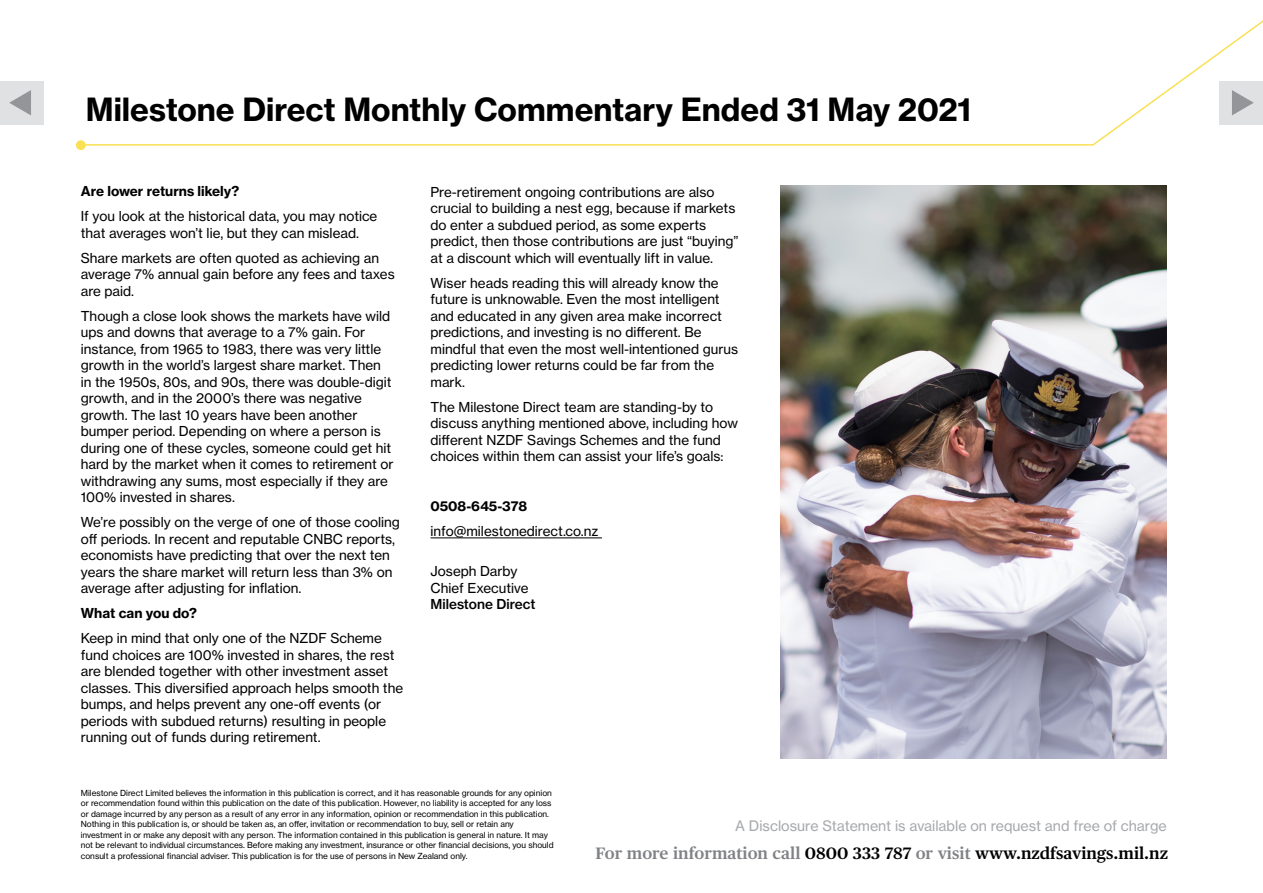
<style>
.page{position:relative;width:1263px;height:893px;background:#fff}
.page>*{position:absolute;margin:0;border:0;box-sizing:border-box;transform-origin:0 0}
.t1{font:700 31.5px "Haas Grot Text 75";color:#000}
.t2{font:600 16.5px "Publico Text";color:#000}
.t3{font:14.25px "Haas Grot Text 55 Roman";color:#a7a9ac}
.t4{font:13.5px/16.5px "Haas Grot Text 55 Roman";color:#000}
.t5{font:700 13.5px "Haas Grot Text 75";color:#000}
.t6{font:500 13.5px "Haas Grot Text 65";color:#000}
.t7{font:8.25px/10.5px "Haas Grot Text 55 Roman";color:#000}
.s1{color:#808285}
</style>
<div class="page">
<div style="left:0;top:81px;width:43px;height:43px;background:#e0e1e2"></div>
<svg style="left:9px;top:90px;width:22px;height:25px"></svg>
<div style="left:76px;top:140px;width:10px;height:10px;background:#fae053;border-radius:50%"></div>
<svg style="left:79px;top:20px;width:1184px;height:126px"></svg>
<img style="left:780px;top:186px;width:387px;height:572px">
<hr style="left:431px;top:537px;width:171px;height:1px;background:#000">
<h1 class="t1" style="left:86px;top:90px;width:887px">Milestone Direct Monthly Commentary Ended 31 May 2021</h1>
<p class="t5" style="left:81px;top:183px;width:160px">Are lower returns likely?</p>
<p class="t4" style="left:81px;top:208px;width:298px">If you look at the historical data, you may notice that averages won’t lie, but they can mislead.</p>
<p class="t4" style="left:81px;top:249px;width:315px">Share markets are often quoted as achieving an average 7% annual gain before any fees and taxes are paid.</p>
<p class="t4" style="left:81px;top:307px;width:314px">Though a close look shows the markets have wild ups and downs that average to a 7% gain. For instance, from 1965 to 1983, there was very little growth in the world’s largest share market. Then in the 1950s, 80s, and 90s, there was double-digit growth, and in the 2000’s there was negative growth. The last 10 years have been another bumper period. Depending on where a person is during one of these cycles, someone could get hit hard by the market when it comes to retirement or withdrawing any sums, most especially if they are 100% invested in shares.</p>
<p class="t4" style="left:81px;top:514px;width:321px">We’re possibly on the verge of one of those cooling off periods. In recent and reputable CNBC reports, economists have predicting that over the next ten years the share market will return less than 3% on average after adjusting for inflation.</p>
<p class="t5" style="left:81px;top:605px;width:118px">What can you do?</p>
<p class="t4" style="left:81px;top:630px;width:324px">Keep in mind that only one of the NZDF Scheme fund choices are 100% invested in shares, the rest are blended together with other investment asset classes. This diversified approach helps smooth the bumps, and helps prevent any one-off events (or periods with subdued returns) resulting in people running out of funds during retirement.</p>
<p class="t4" style="left:431px;top:184px;width:310px">Pre-retirement ongoing contributions are also crucial to building a nest egg, because if markets do enter a subdued period, as some experts predict, then those contributions are just “buying” at a discount which will eventually lift in value.</p>
<p class="t4" style="left:431px;top:275px;width:309px">Wiser heads reading this will already know the future is unknowable. Even the most intelligent and educated in any given area make incorrect predictions, and investing is no different. Be mindful that even the most well-intentioned gurus predicting lower returns could be far from the mark.</p>
<p class="t4" style="left:431px;top:399px;width:309px">The Milestone Direct team are standing-by to discuss anything mentioned above, including how different NZDF Savings Schemes and the fund choices within them can assist your life’s goals:</p>
<p class="t5" style="left:431px;top:498px;width:98px">0508-645-378</p>
<p class="t4" style="left:431px;top:523px;width:169px">info@milestonedirect.co.nz</p>
<p class="t4" style="left:431px;top:563px;width:99px">Joseph Darby<br>Chief Executive</p>
<p class="t6" style="left:431px;top:596px;width:106px">Milestone Direct</p>
<p class="t7" style="left:81px;top:788px;width:474px">Milestone Direct Limited believes the information in this publication is correct, and it has reasonable grounds for any opinion or recommendation found within this publication on the date of this publication. However, no liability is accepted for any loss or damage incurred by any person as a result of any error in any information, opinion or recommendation in this publication.<br>Nothing in this publication is, or should be taken as, an offer, invitation or recommendation to buy, sell or retain any investment in or make any deposit with any person. The information contained in this publication is general in nature. It may not be relevant to individual circumstances. Before making any investment, insurance or other financial decisions, you should consult a professional financial adviser. This publication is for the use of persons in New Zealand only.</p>
<p class="t3" style="left:735px;top:817px;width:433px">A Disclosure Statement is available on request and free of charge</p>
<p class="t2" style="left:595px;top:844px;width:574px"><span class="s1">For more information call</span> 0800 333 787 <span class="s1">or visit</span> www.nzdfsavings.mil.nz</p>
</div>
